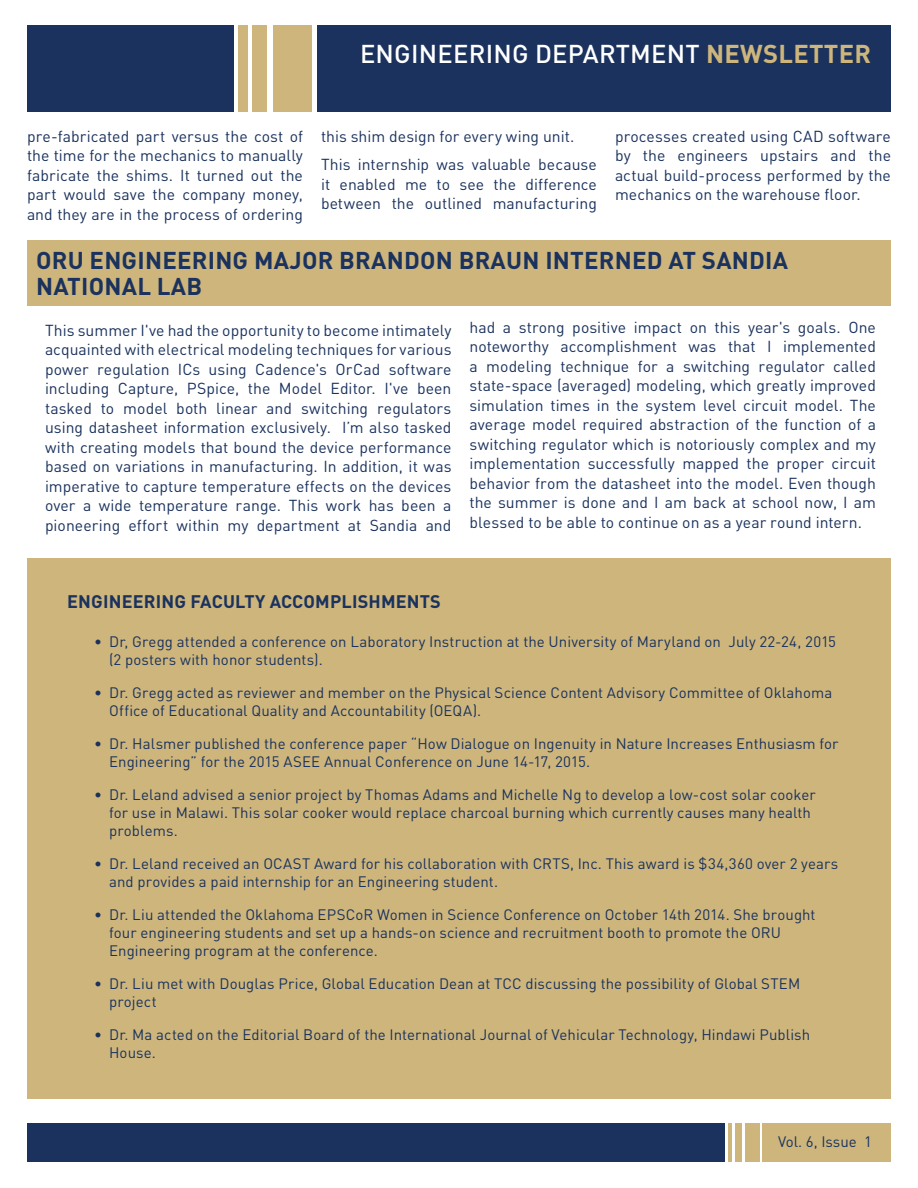
<style>
.page{position:relative;width:918px;height:1188px;background:#fff}
.page>*{position:absolute;margin:0;border:0;box-sizing:border-box;transform-origin:0 0}
.t1{font:500 25.5px "DINOT";letter-spacing:.01em;color:#fff}
.t2{font:700 24px/25.5px "DINOT";letter-spacing:.01em;color:#1a325d}
.t3{font:700 18px "DINOT";letter-spacing:.01em;color:#1a325d}
.t4{font:15.75px/19.5px "DINOT";letter-spacing:.005em;color:#1a325d;text-align:justify}
.t5{font:15px/18px "DINOT";letter-spacing:.005em;color:#1a325d}
.t6{font:15px "DINOT";color:#19325e}
.s1{font-weight:700;color:#cdb57c}
</style>
<div class="page">
<div style="left:317px;top:26px;width:574px;height:86px;background:#1a325d"></div>
<div style="left:27px;top:26px;width:207px;height:86px;background:#1a325d"></div>
<div style="left:273px;top:26px;width:38px;height:86px;background:#cdb57c"></div>
<div style="left:252px;top:26px;width:15px;height:86px;background:#cdb57c"></div>
<div style="left:238px;top:26px;width:9px;height:86px;background:#cdb57c"></div>
<div style="left:745px;top:1123px;width:14px;height:38px;background:#cdb57c"></div>
<div style="left:735px;top:1123px;width:7px;height:38px;background:#cdb57c"></div>
<hr style="left:729px;top:1123px;width:3px;height:38px;background:#cdb57c">
<div style="left:763px;top:1123px;width:128px;height:38px;background:#cdb57c"></div>
<div style="left:27px;top:1123px;width:697px;height:38px;background:#1a325d"></div>
<div style="left:27px;top:240px;width:864px;height:66px;background:#cdb57c"></div>
<div style="left:27px;top:558px;width:864px;height:541px;background:#cdb57c"></div>
<h1 class="t1" style="left:360px;top:37px;width:513px">ENGINEERING DEPARTMENT <span class="s1">NEWSLETTER</span></h1>
<p class="t4" style="left:27px;top:126px;width:278px">pre-fabricated part versus the cost of the time for the mechanics to manually fabricate the shims. It turned out the part would save the company money, and they are in the process of ordering</p>
<p class="t4" style="left:321px;top:126px;width:255px">this shim design for every wing unit.</p>
<p class="t4" style="left:321px;top:155px;width:278px">This internship was valuable because it enabled me to see the difference between the outlined manufacturing</p>
<p class="t4" style="left:615px;top:126px;width:278px">processes created using CAD software by the engineers upstairs and the actual build-process performed by the mechanics on the warehouse floor.</p>
<p class="t2" style="left:36px;top:247px;width:754px">ORU ENGINEERING MAJOR BRANDON BRAUN INTERNED AT SANDIA<br>NATIONAL LAB</p>
<p class="t4" style="left:45px;top:320px;width:408px">This summer I've had the opportunity to become intimately acquainted with electrical modeling techniques for various power regulation ICs using Cadence's OrCad software including Capture, PSpice, the Model Editor. I've been tasked to model both linear and switching regulators using datasheet information exclusively. I’m also tasked with creating models that bound the device performance based on variations in manufacturing. In addition, it was imperative to capture temperature effects on the devices over a wide temperature range. This work has been a pioneering effort within my department at Sandia and</p>
<p class="t4" style="left:470px;top:317px;width:408px">had a strong positive impact on this year's goals. One noteworthy accomplishment was that I implemented a modeling technique for a switching regulator called state-space (averaged) modeling, which greatly improved simulation times in the system level circuit model. The average model required abstraction of the function of a switching regulator which is notoriously complex and my implementation successfully mapped the proper circuit behavior from the datasheet into the model. Even though the summer is done and I am back at school now, I am blessed to be able to continue on as a year round intern.</p>
<p class="t3" style="left:67px;top:589px;width:375px">ENGINEERING FACULTY ACCOMPLISHMENTS</p>
<p class="t5" style="left:109px;top:633px;width:728px;text-indent:-15px">• Dr, Gregg attended a conference on Laboratory Instruction at the University of Maryland on July 22-24, 2015 (2 posters with honor students).</p>
<p class="t5" style="left:109px;top:684px;width:725px;text-indent:-15px">• Dr. Gregg acted as reviewer and member on the Physical Science Content Advisory Committee of Oklahoma<br>Office of Educational Quality and Accountability (OEQA).</p>
<p class="t5" style="left:109px;top:735px;width:731px;text-indent:-15px">• Dr. Halsmer published the conference paper “How Dialogue on Ingenuity in Nature Increases Enthusiasm for<br>Engineering” for the 2015 ASEE Annual Conference on June 14-17, 2015.</p>
<p class="t5" style="left:109px;top:786px;width:708px;text-indent:-15px">• Dr. Leland advised a senior project by Thomas Adams and Michelle Ng to develop a low-cost solar cooker for use in Malawi. This solar cooker would replace charcoal burning which currently causes many health problems.</p>
<p class="t5" style="left:109px;top:855px;width:731px;text-indent:-15px">• Dr. Leland received an OCAST Award for his collaboration with CRTS, Inc. This award is $34,360 over 2 years and provides a paid internship for an Engineering student.</p>
<p class="t5" style="left:109px;top:906px;width:708px;text-indent:-15px">• Dr. Liu attended the Oklahoma EPSCoR Women in Science Conference on October 14th 2014. She brought four engineering students and set up a hands-on science and recruitment booth to promote the ORU<br>Engineering program at the conference.</p>
<p class="t5" style="left:109px;top:975px;width:693px;text-indent:-15px">• Dr. Liu met with Douglas Price, Global Education Dean at TCC discussing the possibility of Global STEM project</p>
<p class="t5" style="left:109px;top:1026px;width:703px;text-indent:-15px">• Dr. Ma acted on the Editorial Board of the International Journal of Vehicular Technology, Hindawi Publish<br>House.</p>
<p class="t6" style="left:778px;top:1132px;width:95px">Vol. 6, Issue 1</p>
</div>
